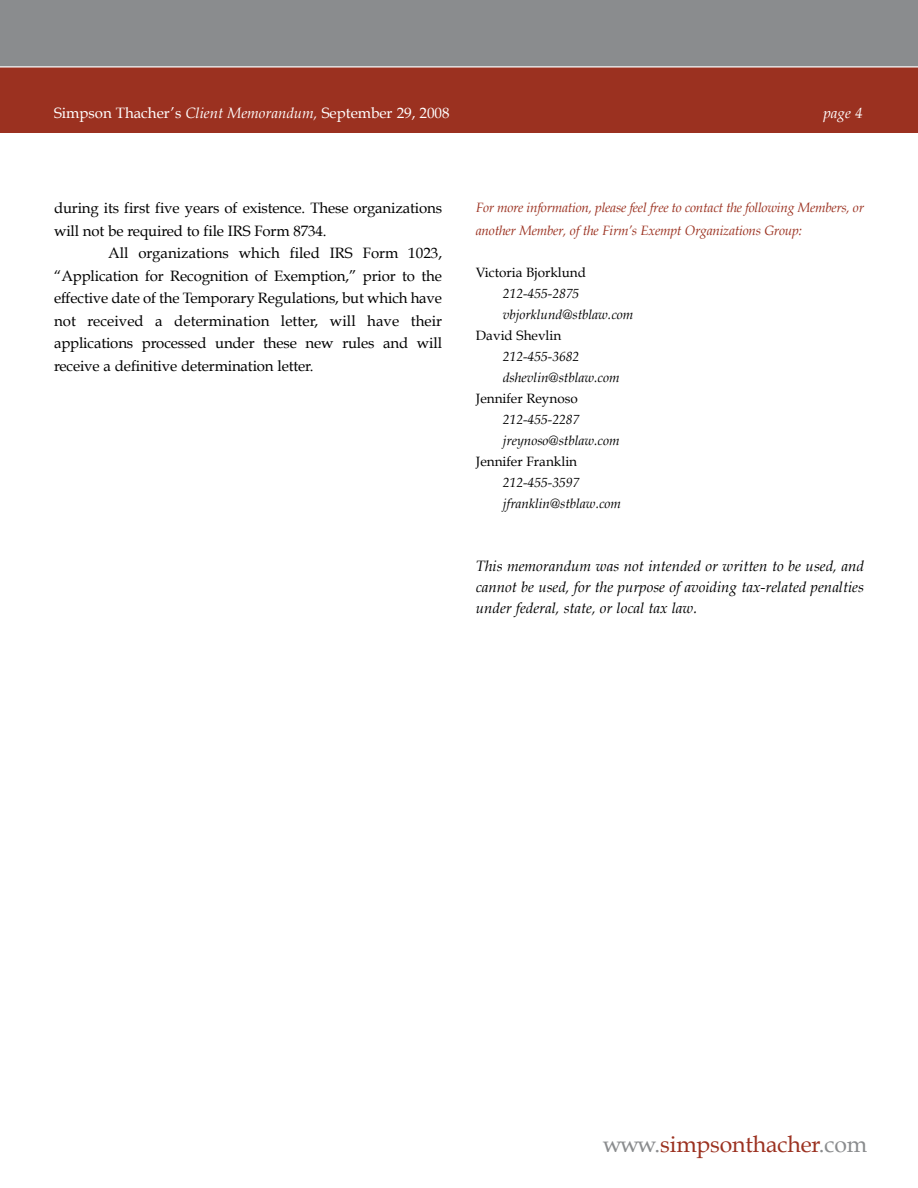
<style>
.page{position:relative;width:918px;height:1188px;background:#fff}
.page>*{position:absolute;margin:0;border:0;box-sizing:border-box;transform-origin:0 0}
.t1{font:22.95px "Book Antiqua";letter-spacing:-.005em;color:#9b3120}
.t2{font:15px/22.5px "Book Antiqua";letter-spacing:-.01em;color:#000}
.t3{font:italic 15px/21px "Book Antiqua";color:#000;text-align:justify}
.t4{font:15px "Book Antiqua";color:#fff}
.t5{font:italic 15px "Book Antiqua";color:#fff}
.t6{font:italic 13.5px/21px "Book Antiqua";color:#000}
.t7{font:italic 13.5px/22.5px "Book Antiqua";letter-spacing:-.015em;color:#9b3120}
.t8{font:13.5px "Book Antiqua";color:#000}
.s1{font-style:italic}
.s2{color:#8a8c8e}
</style>
<div class="page">
<div style="left:0;top:66px;width:918px;height:66px;background:#9b3120"></div>
<div style="left:0;top:0;width:918px;height:66px;background:#8a8c8e"></div>
<hr style="left:0;top:66px;width:918px;height:1px;background:#fff">
<p class="t4" style="left:54px;top:103px;width:397px">Simpson Thacher’s <span class="s1">Client Memorandum,</span> September 29, 2008</p>
<p class="t5" style="left:823px;top:104px;width:41px">page 4</p>
<p class="t2" style="left:54px;top:197px;width:390px">during its first five years of existence. These organizations will not be required to file IRS Form 8734.</p>
<p class="t2" style="left:54px;top:242px;width:390px;text-align:justify;text-indent:54px">All organizations which filed IRS Form 1023, “Application for Recognition of Exemption,” prior to the effective date of the Temporary Regulations, but which have not received a determination letter, will have their applications processed under these new rules and will receive a definitive determination letter.</p>
<p class="t7" style="left:476px;top:197px;width:390px">For more information, please feel free to contact the following Members, or another Member, of the Firm’s Exempt Organizations Group:</p>
<p class="t8" style="left:476px;top:264px;width:112px">Victoria Bjorklund</p>
<p class="t6" style="left:503px;top:283px;width:132px">212-455-2875 vbjorklund@stblaw.com</p>
<p class="t8" style="left:476px;top:327px;width:87px">David Shevlin</p>
<p class="t6" style="left:503px;top:346px;width:118px">212-455-3682 dshevlin@stblaw.com</p>
<p class="t8" style="left:476px;top:390px;width:103px">Jennifer Reynoso</p>
<p class="t6" style="left:503px;top:409px;width:118px">212-455-2287 jreynoso@stblaw.com</p>
<p class="t8" style="left:476px;top:453px;width:103px">Jennifer Franklin</p>
<p class="t6" style="left:503px;top:472px;width:120px">212-455-3597 jfranklin@stblaw.com</p>
<p class="t3" style="left:476px;top:555px;width:390px">This memorandum was not intended or written to be used, and cannot be used, for the purpose of avoiding tax-related penalties under federal, state, or local tax law.</p>
<h1 class="t1" style="left:603px;top:1130px;width:266px"><span class="s2">www.</span>simpsonthacher<span class="s2">.com</span></h1>
</div>
